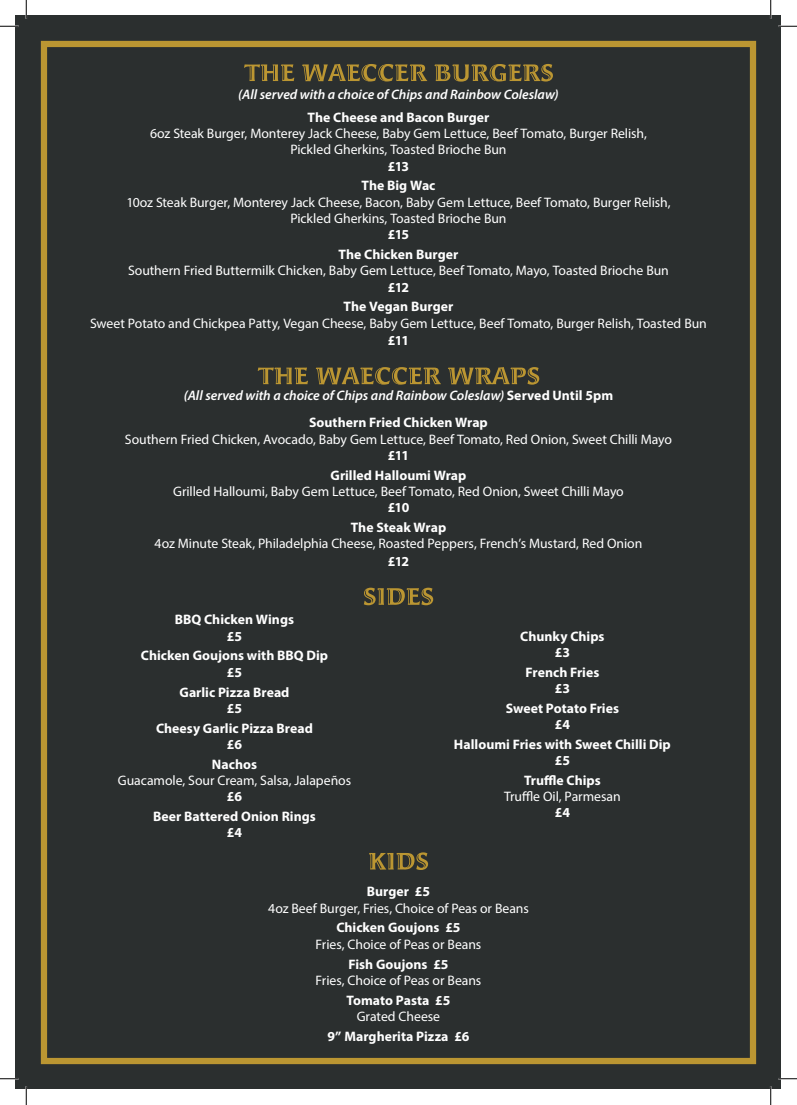
<style>
.page{position:relative;width:797px;height:1105px;background:#fff}
.page>*{position:absolute;margin:0;border:0;box-sizing:border-box;transform-origin:0 0}
.t1{font:13.75px/16.2px "Myriad Pro";letter-spacing:-.005em;color:#fff;text-align:center}
.t2{font:700 13.75px/16.2px "Myriad Pro";color:#fff;text-align:center}
.t3{font:italic 600 13.75px/26.9px "Myriad Pro";color:#fff;text-align:center}
.s1{font-weight:700;font-style:normal}
</style>
<div class="page">
<div style="left:16px;top:16px;width:765px;height:1073px;background:#2b2f2f"></div>
<div style="left:41px;top:41px;width:715px;height:1023px;border:6px solid #bb9632"></div>
<svg style="left:244px;top:64px;width:309px;height:18px"></svg>
<svg style="left:258px;top:367px;width:281px;height:18px"></svg>
<svg style="left:364px;top:588px;width:69px;height:17px"></svg>
<svg style="left:369px;top:852px;width:59px;height:18px"></svg>
<svg style="left:0;top:25px;width:19px;height:2px"></svg>
<svg style="left:778px;top:25px;width:19px;height:2px"></svg>
<svg style="left:0;top:1078px;width:19px;height:1px"></svg>
<svg style="left:778px;top:1078px;width:19px;height:1px"></svg>
<svg style="left:25px;top:0;width:2px;height:19px"></svg>
<svg style="left:25px;top:1086px;width:2px;height:19px"></svg>
<svg style="left:770px;top:0;width:1px;height:19px"></svg>
<svg style="left:770px;top:1086px;width:1px;height:19px"></svg>
<p class="t3" style="left:238px;top:80px;width:322px">(All served with a choice of Chips and Rainbow Coleslaw)</p>
<p class="t2" style="left:307px;top:109px;width:183px">The Cheese and Bacon Burger</p>
<p class="t1" style="left:150px;top:125px;width:498px">6oz Steak Burger, Monterey Jack Cheese, Baby Gem Lettuce, Beef Tomato, Burger Relish,<br>Pickled Gherkins, Toasted Brioche Bun</p>
<p class="t2" style="left:361px;top:156px;width:75px;line-height:19.8px">£13<br>The Big Wac</p>
<p class="t1" style="left:126px;top:194px;width:545px">10oz Steak Burger, Monterey Jack Cheese, Bacon, Baby Gem Lettuce, Beef Tomato, Burger Relish,<br>Pickled Gherkins, Toasted Brioche Bun</p>
<p class="t2" style="left:338px;top:224px;width:121px;line-height:19.8px">£15<br>The Chicken Burger</p>
<p class="t1" style="left:128px;top:262px;width:542px">Southern Fried Buttermilk Chicken, Baby Gem Lettuce, Beef Tomato, Mayo, Toasted Brioche Bun</p>
<p class="t2" style="left:343px;top:277px;width:111px;line-height:19.8px">£12<br>The Vegan Burger</p>
<p class="t1" style="left:90px;top:315px;width:618px">Sweet Potato and Chickpea Patty, Vegan Cheese, Baby Gem Lettuce, Beef Tomato, Burger Relish, Toasted Bun</p>
<p class="t2" style="left:388px;top:332px;width:22px">£11</p>
<p class="t3" style="left:184px;top:382px;width:431px">(All served with a choice of Chips and Rainbow Coleslaw) <span class="s1">Served Until 5pm<br>Southern Fried Chicken Wrap</span></p>
<p class="t1" style="left:125px;top:431px;width:548px">Southern Fried Chicken, Avocado, Baby Gem Lettuce, Beef Tomato, Red Onion, Sweet Chilli Mayo</p>
<p class="t2" style="left:330px;top:445px;width:137px;line-height:19.8px">£11<br>Grilled Halloumi Wrap</p>
<p class="t1" style="left:173px;top:483px;width:452px">Grilled Halloumi, Baby Gem Lettuce, Beef Tomato, Red Onion, Sweet Chilli Mayo</p>
<p class="t2" style="left:351px;top:497px;width:97px;line-height:19.8px">£10<br>The Steak Wrap</p>
<p class="t1" style="left:154px;top:535px;width:489px">4oz Minute Steak, Philadelphia Cheese, Roasted Peppers, French’s Mustard, Red Onion</p>
<p class="t2" style="left:388px;top:552px;width:23px">£12</p>
<p class="t2" style="left:175px;top:611px;width:121px">BBQ Chicken Wings £5</p>
<p class="t2" style="left:141px;top:647px;width:189px">Chicken Goujons with BBQ Dip £5</p>
<p class="t2" style="left:179px;top:683px;width:111px">Garlic Pizza Bread £5</p>
<p class="t2" style="left:156px;top:719px;width:158px">Cheesy Garlic Pizza Bread £6</p>
<p class="t2" style="left:212px;top:755px;width:47px">Nachos</p>
<p class="t1" style="left:118px;top:772px;width:235px">Guacamole, Sour Cream, Salsa, Jalapeños</p>
<p class="t2" style="left:153px;top:786px;width:164px;line-height:19.8px">£6<br>Beer Battered Onion Rings</p>
<p class="t2" style="left:227px;top:824px;width:17px">£4</p>
<p class="t2" style="left:520px;top:627px;width:86px">Chunky Chips £3</p>
<p class="t2" style="left:525px;top:663px;width:75px">French Fries £3</p>
<p class="t2" style="left:506px;top:700px;width:115px">Sweet Potato Fries £4</p>
<p class="t2" style="left:454px;top:736px;width:218px">Halloumi Fries with Sweet Chilli Dip £5</p>
<p class="t2" style="left:524px;top:772px;width:78px">Truffle Chips</p>
<p class="t1" style="left:504px;top:788px;width:118px">Truffle Oil, Parmesan</p>
<p class="t2" style="left:555px;top:804px;width:17px">£4</p>
<p class="t2" style="left:367px;top:883px;width:65px">Burger £5</p>
<p class="t1" style="left:268px;top:900px;width:262px">4oz Beef Burger, Fries, Choice of Peas or Beans</p>
<p class="t2" style="left:336px;top:919px;width:126px">Chicken Goujons £5</p>
<p class="t1" style="left:316px;top:936px;width:167px">Fries, Choice of Peas or Beans</p>
<p class="t2" style="left:348px;top:955px;width:102px">Fish Goujons £5</p>
<p class="t1" style="left:316px;top:972px;width:167px">Fries, Choice of Peas or Beans</p>
<p class="t2" style="left:346px;top:991px;width:105px">Tomato Pasta £5</p>
<p class="t1" style="left:357px;top:1008px;width:85px">Grated Cheese</p>
<p class="t2" style="left:327px;top:1027px;width:143px">9” Margherita Pizza £6</p>
</div>
